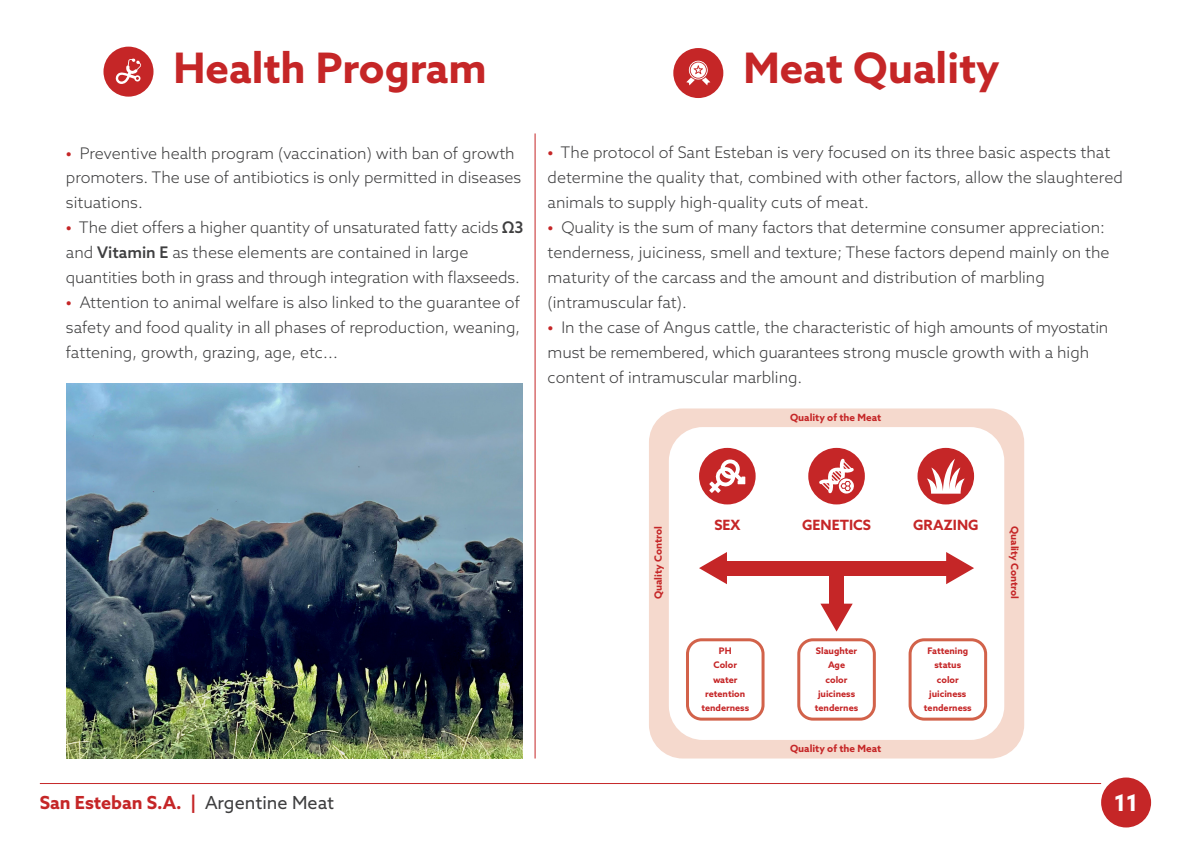
<style>
.page{position:relative;width:1191px;height:842px;background:#fff}
.page>*{position:absolute;margin:0;border:0;box-sizing:border-box;transform-origin:0 0}
.t1{font:700 42px "Azo Sans";color:#c52627}
.t2{font:700 23px "Azo Sans";color:#fff}
.t3{font:700 18px "Azo Sans";color:#c52627}
.t4{font:300 16px/25px "Azo Sans";color:#3e3e3f}
.t5{font:700 14.1px "Azo Sans";color:#c52627}
.t6{font:700 10px "Azo Sans";color:#c52627}
.t7{font:700 9.1px/14.1px "Azo Sans";color:#c52627;text-align:center}
.s1{font-weight:700;color:#c52627}
.s2{font-weight:500}
.s3{font-weight:400;color:#3e3e3f}
</style>
<div class="page">
<div style="left:1101px;top:777px;width:50px;height:50px;background:#c52627;border-radius:50%"></div>
<hr style="left:40px;top:783px;width:1061px;height:1px;background:#c52627">
<img style="left:66px;top:383px;width:456px;height:375px">
<div style="left:649px;top:408px;width:375px;height:350px;background:#f5d9cd;border-radius:34px"></div>
<div style="left:669px;top:427px;width:335px;height:313px;background:#fff;border-radius:34px"></div>
<div style="left:686px;top:638px;width:78px;height:83px;border:3px solid #d2624a;border-radius:14px"></div>
<div style="left:797px;top:638px;width:79px;height:83px;border:3px solid #d2624a;border-radius:14px"></div>
<div style="left:908px;top:638px;width:79px;height:83px;border:3px solid #d2624a;border-radius:14px"></div>
<div style="left:699px;top:448px;width:56px;height:56px;background:#c52627;border-radius:50%"></div>
<svg style="left:709px;top:459px;width:36px;height:34px"></svg>
<div style="left:808px;top:448px;width:57px;height:56px;background:#c52627;border-radius:50%"></div>
<svg style="left:819px;top:459px;width:35px;height:34px"></svg>
<div style="left:917px;top:448px;width:57px;height:56px;background:#c52627;border-radius:50%"></div>
<svg style="left:927px;top:459px;width:37px;height:35px"></svg>
<div style="left:723px;top:561px;width:226px;height:14px;background:#c52627"></div>
<div style="left:829px;top:571px;width:14px;height:35px;background:#c52627"></div>
<svg style="left:699px;top:552px;width:28px;height:32px"></svg>
<svg style="left:820px;top:604px;width:32px;height:28px"></svg>
<svg style="left:946px;top:552px;width:28px;height:32px"></svg>
<div style="left:103px;top:47px;width:50px;height:50px;background:#c52627;border-radius:50%"></div>
<svg style="left:115px;top:58px;width:26px;height:26px"></svg>
<div style="left:673px;top:48px;width:50px;height:50px;background:#c52627;border-radius:50%"></div>
<svg style="left:686px;top:61px;width:24px;height:24px"></svg>
<hr style="left:535px;top:133px;width:1px;height:625px;background:#c52627">
<h1 class="t1" style="left:173px;top:41px;width:315px">Health Program</h1>
<h1 class="t1" style="left:743px;top:41px;width:258px">Meat Quality</h1>
<p class="t4" style="left:66px;top:140px;width:457px"><span class="s1">•</span> Preventive health program (vaccination) with ban of growth promoters. The use of antibiotics is only permitted in diseases situations.</p>
<p class="t4" style="left:66px;top:215px;width:459px"><span class="s1">•</span> The diet offers a higher quantity of unsaturated fatty acids <span class="s2">Ω3 </span>and <span class="s2">Vitamin E</span> as these elements are contained in large quantities both in grass and through integration with flaxseeds.</p>
<p class="t4" style="left:66px;top:290px;width:456px;text-align:justify"><span class="s1">•</span> Attention to animal welfare is also linked to the guarantee of safety and food quality in all phases of reproduction, weaning, fattening, growth, grazing, age, etc...</p>
<p class="t4" style="left:547px;top:140px;width:577px"><span class="s1">•</span> The protocol of Sant Esteban is very focused on its three basic aspects that determine the quality that, combined with other factors, allow the slaughtered animals to supply high-quality cuts of meat.</p>
<p class="t4" style="left:547px;top:215px;width:563px"><span class="s1">•</span> Quality is the sum of many factors that determine consumer appreciation: tenderness, juiciness, smell and texture; These factors depend mainly on the maturity of the carcass and the amount and distribution of marbling (intramuscular fat).</p>
<p class="t4" style="left:547px;top:315px;width:562px"><span class="s1">•</span> In the case of Angus cattle, the characteristic of high amounts of myostatin must be remembered, which guarantees strong muscle growth with a high content of intramuscular marbling.</p>
<p class="t6" style="left:790px;top:411px;width:93px">Quality of the Meat</p>
<p class="t5" style="left:714px;top:515px;width:27px">SEX</p>
<p class="t5" style="left:802px;top:515px;width:70px">GENETICS</p>
<p class="t5" style="left:913px;top:515px;width:67px">GRAZING</p>
<p class="t6" style="left:652px;top:599px;width:75px;rotate:-90deg">Quality Control</p>
<p class="t6" style="left:1021px;top:526px;width:75px;rotate:90deg">Quality Control</p>
<p class="t7" style="left:701px;top:644px;width:49px">PH<br>Color water retention tenderness</p>
<p class="t7" style="left:815px;top:644px;width:45px">Slaughter<br>Age<br>color juiciness tendernes</p>
<p class="t7" style="left:924px;top:644px;width:49px">Fattening status color juiciness tenderness</p>
<p class="t6" style="left:790px;top:742px;width:93px">Quality of the Meat</p>
<p class="t3" style="left:40px;top:790px;width:296px">San Esteban S.A. | <span class="s3">Argentine Meat</span></p>
<h2 class="t2" style="left:1114px;top:788px;width:25px">11</h2>
</div>
